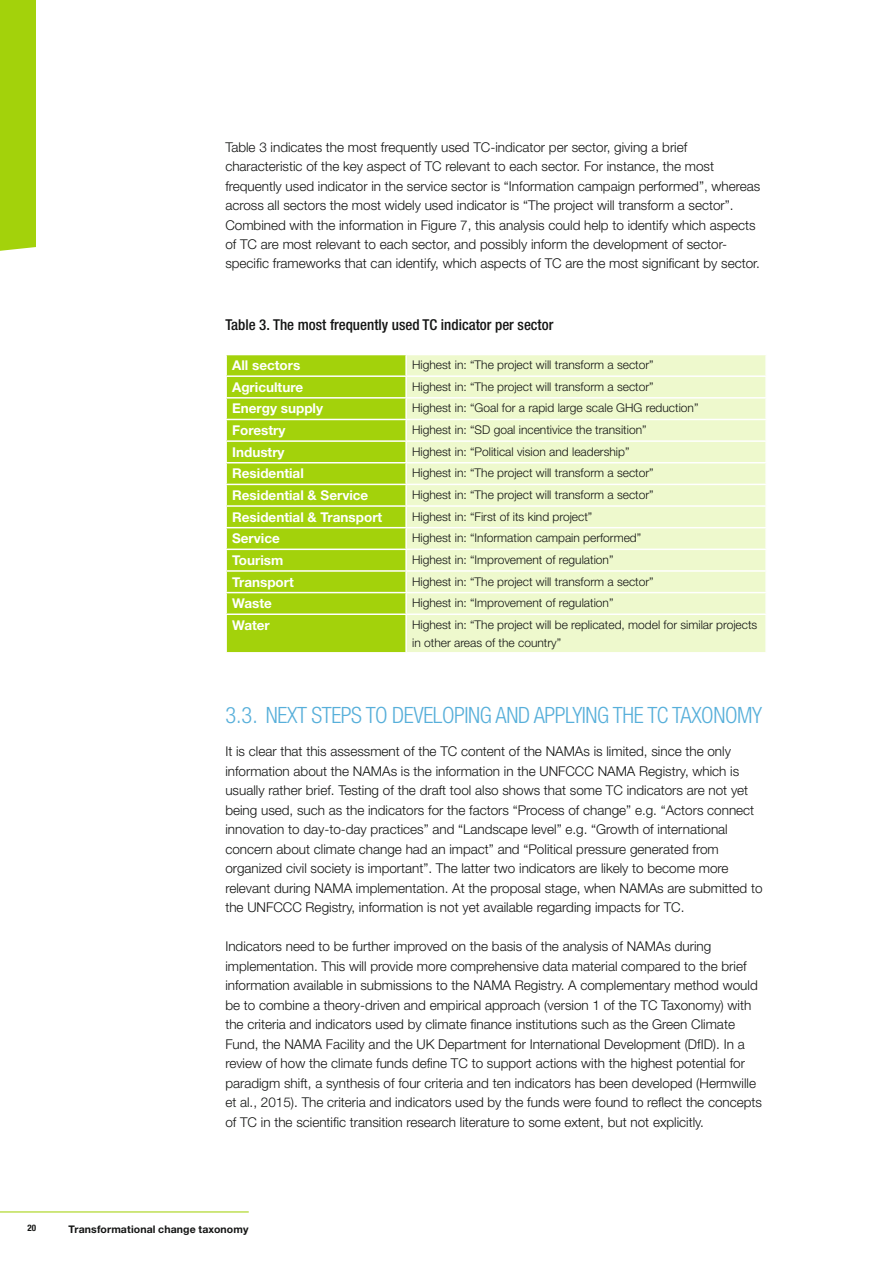
<style>
.page{position:relative;width:893px;height:1263px;background:#fff}
.page>*{position:absolute;margin:0;border:0;box-sizing:border-box;transform-origin:0 0}
.t1{font:300 condensed 22.5px "Helvetica Neue LT Std";letter-spacing:-.02em;color:#57afda}
.t2{font:500 condensed 15px "Helvetica Neue LT Std";color:#131413}
.t3{font:300 13.5px/19.5px "Helvetica Neue LT Std";color:#131413}
.t4{font:700 13.5px "Helvetica Neue LT Std";color:#fff}
.t5{font:300 12px/18px "Helvetica Neue LT Std";color:#131413}
.t6{font:700 10.5px "Helvetica Neue LT Std";letter-spacing:.01em;color:#131413}
.t7{font:700 condensed 9px "Helvetica Neue LT Std";color:#131413}
</style>
<div class="page">
<hr style="left:0;top:1211px;width:249px;height:1px;background:#a3d20b">
<div style="left:0;top:0;width:36px;height:256px;background:#a3d20b"></div>
<svg style="left:0;top:247px;width:36px;height:9px"></svg>
<div style="left:227px;top:355px;width:178px;height:297px;background:#a3d20b"></div>
<div style="left:407px;top:355px;width:358px;height:297px;background:#eef9cd"></div>
<hr style="left:225px;top:375px;width:181px;height:2px;background:#fff">
<hr style="left:406px;top:375px;width:361px;height:2px;background:#fff">
<hr style="left:225px;top:397px;width:181px;height:2px;background:#fff">
<hr style="left:406px;top:397px;width:361px;height:2px;background:#fff">
<hr style="left:225px;top:419px;width:181px;height:1px;background:#fff">
<hr style="left:406px;top:419px;width:361px;height:1px;background:#fff">
<hr style="left:225px;top:440px;width:181px;height:2px;background:#fff">
<hr style="left:406px;top:440px;width:361px;height:2px;background:#fff">
<hr style="left:225px;top:462px;width:181px;height:1px;background:#fff">
<hr style="left:406px;top:462px;width:361px;height:1px;background:#fff">
<hr style="left:225px;top:484px;width:181px;height:1px;background:#fff">
<hr style="left:406px;top:484px;width:361px;height:1px;background:#fff">
<hr style="left:225px;top:505px;width:181px;height:2px;background:#fff">
<hr style="left:406px;top:505px;width:361px;height:2px;background:#fff">
<hr style="left:225px;top:527px;width:181px;height:1px;background:#fff">
<hr style="left:406px;top:527px;width:361px;height:1px;background:#fff">
<hr style="left:225px;top:549px;width:181px;height:1px;background:#fff">
<hr style="left:406px;top:549px;width:361px;height:1px;background:#fff">
<hr style="left:225px;top:570px;width:181px;height:2px;background:#fff">
<hr style="left:406px;top:570px;width:361px;height:2px;background:#fff">
<hr style="left:225px;top:592px;width:181px;height:1px;background:#fff">
<hr style="left:406px;top:592px;width:361px;height:1px;background:#fff">
<hr style="left:225px;top:613px;width:181px;height:2px;background:#fff">
<hr style="left:406px;top:613px;width:361px;height:2px;background:#fff">
<p class="t3" style="left:225px;top:137px;width:536px">Table 3 indicates the most frequently used TC-indicator per sector, giving a brief characteristic of the key aspect of TC relevant to each sector. For instance, the most frequently used indicator in the service sector is “Information campaign performed”, whereas across all sectors the most widely used indicator is “The project will transform a sector”.<br>Combined with the information in Figure 7, this analysis could help to identify which aspects of TC are most relevant to each sector, and possibly inform the development of sector&shy;specific frameworks that can identify, which aspects of TC are the most significant by sector.</p>
<p class="t2" style="left:225px;top:315px;width:330px">Table 3. The most frequently used TC indicator per sector</p>
<p class="t4" style="left:232px;top:357px;width:70px">All sectors</p>
<p class="t5" style="left:412px;top:356px;width:243px">Highest in: “The project will transform a sector”</p>
<p class="t4" style="left:232px;top:379px;width:72px">Agriculture</p>
<p class="t5" style="left:412px;top:377px;width:243px">Highest in: “The project will transform a sector”</p>
<p class="t4" style="left:232px;top:400px;width:93px">Energy supply</p>
<p class="t5" style="left:412px;top:399px;width:288px">Highest in: “Goal for a rapid large scale GHG reduction”</p>
<p class="t4" style="left:232px;top:422px;width:55px">Forestry</p>
<p class="t5" style="left:412px;top:420px;width:236px">Highest in: “SD goal incentivice the transition”</p>
<p class="t4" style="left:232px;top:444px;width:54px">Industry</p>
<p class="t5" style="left:412px;top:442px;width:219px">Highest in: “Political vision and leadership”</p>
<p class="t4" style="left:232px;top:465px;width:73px">Residential</p>
<p class="t5" style="left:412px;top:464px;width:243px">Highest in: “The project will transform a sector”</p>
<p class="t4" style="left:232px;top:487px;width:138px">Residential &amp; Service</p>
<p class="t5" style="left:412px;top:485px;width:243px">Highest in: “The project will transform a sector”</p>
<p class="t4" style="left:232px;top:508px;width:152px">Residential &amp; Transport</p>
<p class="t5" style="left:412px;top:507px;width:182px">Highest in: “First of its kind project”</p>
<p class="t4" style="left:232px;top:530px;width:49px">Service</p>
<p class="t5" style="left:412px;top:529px;width:231px">Highest in: “Information campain performed”</p>
<p class="t4" style="left:232px;top:552px;width:53px">Tourism</p>
<p class="t5" style="left:412px;top:550px;width:203px">Highest in: “Improvement of regulation”</p>
<p class="t4" style="left:232px;top:573px;width:63px">Transport</p>
<p class="t5" style="left:412px;top:572px;width:243px">Highest in: “The project will transform a sector”</p>
<p class="t4" style="left:232px;top:595px;width:41px">Waste</p>
<p class="t5" style="left:412px;top:594px;width:203px">Highest in: “Improvement of regulation”</p>
<p class="t4" style="left:232px;top:617px;width:39px">Water</p>
<p class="t5" style="left:412px;top:615px;width:347px">Highest in: “The project will be replicated, model for similar projects in other areas of the country”</p>
<h1 class="t1" style="left:225px;top:702px;width:538px">3.3. NEXT STEPS TO DEVELOPING AND APPLYING THE TC TAXONOMY</h1>
<p class="t3" style="left:225px;top:741px;width:539px">It is clear that this assessment of the TC content of the NAMAs is limited, since the only information about the NAMAs is the information in the UNFCCC NAMA Registry, which is usually rather brief. Testing of the draft tool also shows that some TC indicators are not yet being used, such as the indicators for the factors “Process of change” e.g. “Actors connect innovation to day-to-day practices” and “Landscape level” e.g. “Growth of international concern about climate change had an impact” and “Political pressure generated from organized civil society is important”. The latter two indicators are likely to become more relevant during NAMA implementation. At the proposal stage, when NAMAs are submitted to the UNFCCC Registry, information is not yet available regarding impacts for TC.</p>
<p class="t3" style="left:225px;top:936px;width:538px">Indicators need to be further improved on the basis of the analysis of NAMAs during implementation. This will provide more comprehensive data material compared to the brief information available in submissions to the NAMA Registry. A complementary method would be to combine a theory-driven and empirical approach (version 1 of the TC Taxonomy) with the criteria and indicators used by climate finance institutions such as the Green Climate Fund, the NAMA Facility and the UK Department for International Development (DfID). In a review of how the climate funds define TC to support actions with the highest potential for paradigm shift, a synthesis of four criteria and ten indicators has been developed (Hermwille et al., 2015). The criteria and indicators used by the funds were found to reflect the concepts of TC in the scientific transition research literature to some extent, but not explicitly.</p>
<p class="t7" style="left:27px;top:1222px;width:10px">20</p>
<p class="t6" style="left:69px;top:1223px;width:181px">Transformational change taxonomy</p>
</div>
